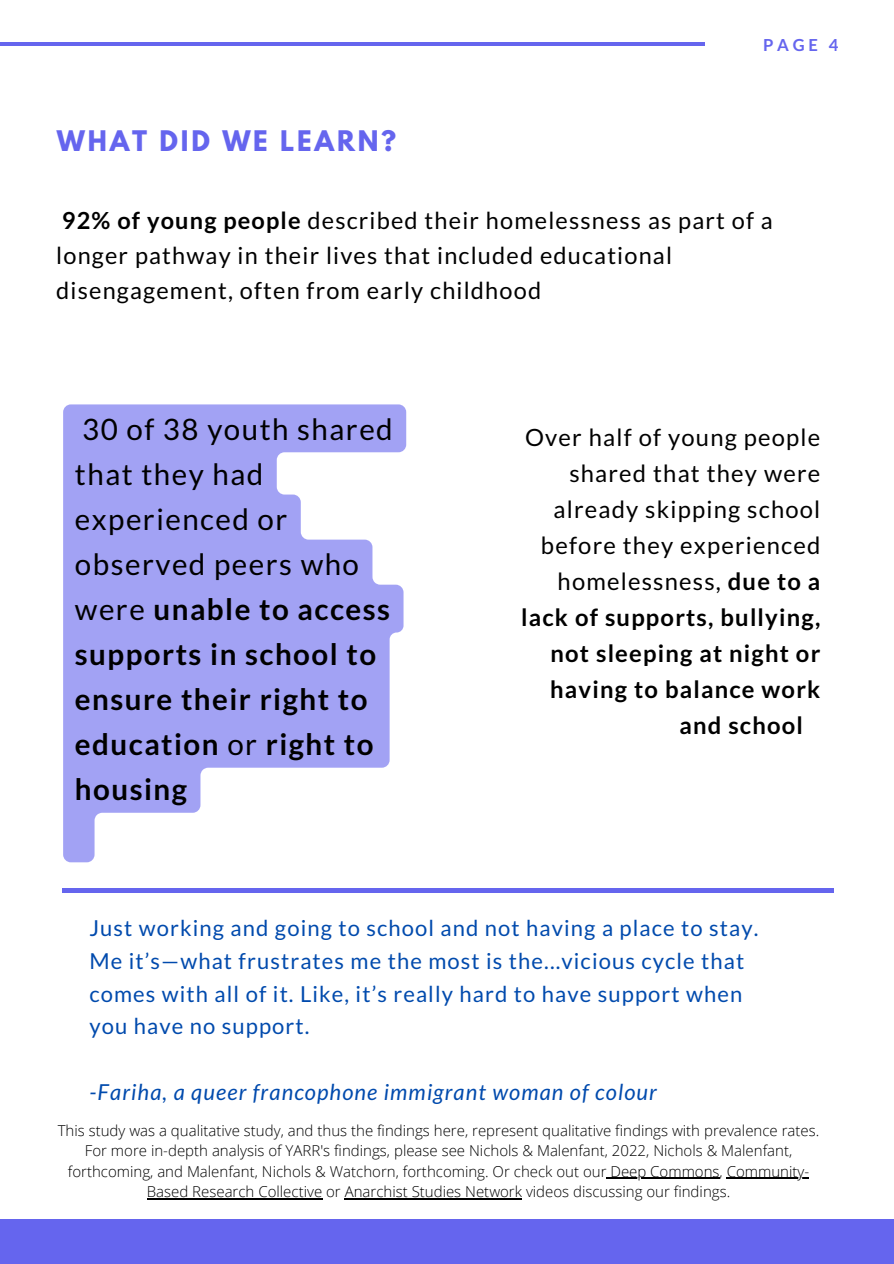
<style>
.page{position:relative;width:894px;height:1264px;background:#fff}
.page>*{position:absolute;margin:0;border:0;box-sizing:border-box;transform-origin:0 0}
.t1{font:700 29.55px/45px "Lato";letter-spacing:.05em;color:#000}
.t2{font:700 25.05px "League Spartan";letter-spacing:.11em;color:#6565ee}
.t3{font:23.7px "Lato";letter-spacing:.05em;color:#000}
.t4{font:700 23.7px "Lato";letter-spacing:.05em;color:#000}
.t5{font:23.55px/35px "Lato";letter-spacing:.05em;color:#000}
.t6{font:22.05px/32.7px "Lato";letter-spacing:.05em;color:#004aad}
.t7{font:italic 22.05px "Lato";letter-spacing:.05em;color:#004aad}
.t8{font:700 16.5px "Lato";color:#6565ee}
.t9{font:300 15px/20.2px "Open Sans";color:#000;text-align:center}
.s1{font-weight:700}
.s2{font-weight:400}
</style>
<div class="page">
<hr style="left:0;top:42px;width:704px;height:3px;background:#6565ee">
<hr style="left:62px;top:888px;width:771px;height:4px;background:#6565ee">
<div style="left:0;top:1219px;width:893px;height:44px;background:#6565ee"></div>
<svg style="left:63px;top:404px;width:343px;height:458px;fill:#a2a2f4"></svg>
<hr style="left:606px;top:1177px;width:113px;height:1px;background:#000">
<hr style="left:726px;top:1177px;width:83px;height:1px;background:#000">
<hr style="left:147px;top:1197px;width:175px;height:2px;background:#000">
<hr style="left:344px;top:1197px;width:178px;height:2px;background:#000">
<p class="t2" style="left:57px;top:129px;width:341px">WHAT DID WE LEARN?</p>
<p class="t8" style="left:762px;top:35px;width:77px">PAGE 4</p>
<p class="t5" style="left:56px;top:202px;width:717px"><span class="s1">92% of young people</span> described their homelessness as part of a longer pathway in their lives that included educational disengagement, often from early childhood</p>
<p class="t1" style="left:75px;top:405px;width:319px"><span class="s2">30 of 38 youth shared that they had experienced or observed peers who were</span> unable to access supports in school to ensure their right to education <span class="s2">or</span> right to housing</p>
<p class="t3" style="left:525px;top:422px;width:297px">Over half of young people</p>
<p class="t3" style="left:569px;top:459px;width:252px">shared that they were</p>
<p class="t3" style="left:553px;top:495px;width:268px">already skipping school</p>
<p class="t3" style="left:540px;top:531px;width:281px">before they experienced</p>
<p class="t3" style="left:557px;top:567px;width:264px">homelessness, <span class="s1">due to a</span></p>
<p class="t4" style="left:521px;top:603px;width:301px">lack of supports, bullying,</p>
<p class="t4" style="left:550px;top:639px;width:271px">not sleeping at night or</p>
<p class="t4" style="left:550px;top:675px;width:271px">having to balance work</p>
<p class="t4" style="left:679px;top:711px;width:125px">and school</p>
<p class="t6" style="left:89px;top:911px;width:670px">Just working and going to school and not having a place to stay.<br>Me it’s—what frustrates me the most is the...vicious cycle that comes with all of it. Like, it’s really hard to have support when you have no support.</p>
<p class="t7" style="left:89px;top:1077px;width:568px">-Fariha, a queer francophone immigrant woman of colour</p>
<p class="t9" style="left:58px;top:1120px;width:762px">This study was a qualitative study, and thus the findings here, represent qualitative findings with prevalence rates.<br>For more in-depth analysis of YARR's findings, please see Nichols &amp; Malenfant, 2022, Nichols &amp; Malenfant, forthcoming, and Malenfant, Nichols &amp; Watchorn, forthcoming. Or check out our Deep Commons, Community-Based Research Collective or Anarchist Studies Network videos discussing our findings.</p>
</div>
